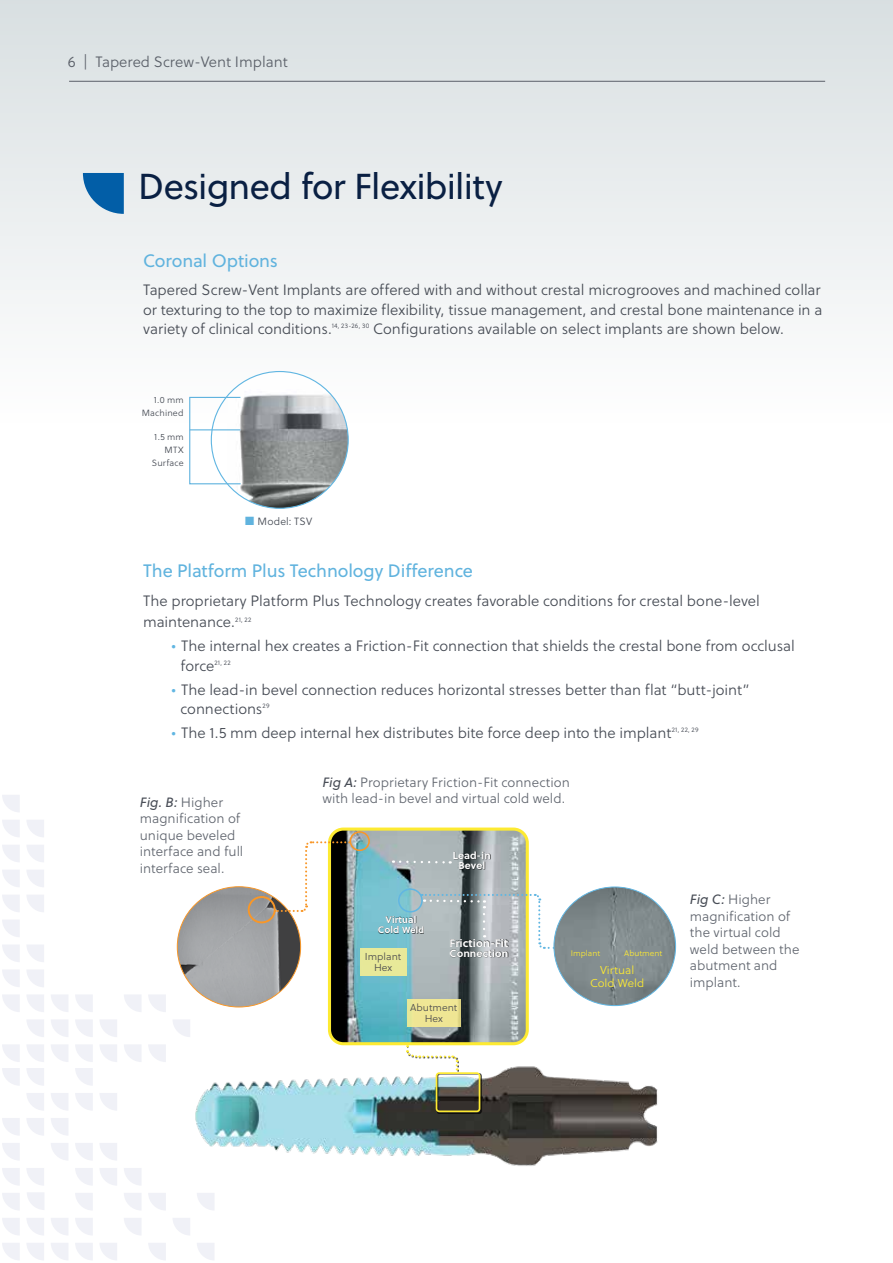
<style>
.page{position:relative;width:893px;height:1263px;background:#fff}
.page>*{position:absolute;margin:0;border:0;box-sizing:border-box;transform-origin:0 0}
.t1{font:36px "Soleil";letter-spacing:-.02em;color:#0a2043}
.t2{font:18px "Soleil";letter-spacing:-.005em;color:#60b3de}
.t3{font:15px/19.5px "Soleil Lt";color:#474c55}
.t4{font:15px "Soleil Lt";color:#5b6069}
.t5{font:13.5px/16.5px "Soleil Lt";letter-spacing:.005em;color:#626770}
.t6{font:italic 13.5px "Soleil";color:#474c55}
.t7{font:11.4px/13px "Soleil Lt";color:#fdea32;text-align:center}
.t8{font:700 11.1px "Soleil";color:#fff}
.t9{font:10.5px "Soleil Lt";letter-spacing:.02em;color:#474c55}
.t10{font:700 10.35px "Soleil";color:#fff}
.t11{font:10.05px/10.8px "Soleil Lt";color:#4d4d4f;text-align:center}
.t12{font:700 10.05px/10.1px "Soleil";color:#fff;text-align:center}
.t13{font:700 9.45px/10.1px "Soleil";color:#fff;text-align:center}
.t14{font:9px/13px "Soleil Lt";letter-spacing:.02em;color:#474c55;text-align:right}
.t15{font:8.1px "Soleil Lt";color:#fdea32}
.t16{font:6.6px "Soleil Lt";letter-spacing:.035em;color:#474c55}
.s1{color:#60b3de}
.s2{color:#61b6e2}
.s3{font-family:"Soleil Lt";font-style:normal;color:#626770}
.s4{font-family:"Soleil";font-style:italic;color:#474c55}
.s5{font-size:8.85px}
</style>
<div class="page">
<div style="left:0;top:0;width:893px;height:855px;background:linear-gradient(to bottom,#e2e7e8,#fff)"></div>
<hr style="left:69px;top:81px;width:756px;height:1px;background:#5b6069">
<svg style="left:2px;top:1045px;width:18px;height:17px"></svg>
<svg style="left:51px;top:1045px;width:17px;height:17px"></svg>
<svg style="left:27px;top:1045px;width:17px;height:17px"></svg>
<svg style="left:100px;top:1045px;width:17px;height:17px"></svg>
<svg style="left:75px;top:1045px;width:18px;height:17px"></svg>
<svg style="left:148px;top:1045px;width:18px;height:17px"></svg>
<svg style="left:124px;top:1045px;width:17px;height:17px"></svg>
<svg style="left:51px;top:1020px;width:17px;height:17px"></svg>
<svg style="left:27px;top:1020px;width:17px;height:17px"></svg>
<svg style="left:100px;top:1020px;width:17px;height:17px"></svg>
<svg style="left:75px;top:1020px;width:18px;height:17px"></svg>
<svg style="left:2px;top:995px;width:18px;height:17px"></svg>
<svg style="left:51px;top:995px;width:17px;height:17px"></svg>
<svg style="left:27px;top:995px;width:17px;height:17px"></svg>
<svg style="left:75px;top:995px;width:18px;height:17px"></svg>
<svg style="left:148px;top:995px;width:18px;height:17px"></svg>
<svg style="left:124px;top:995px;width:17px;height:17px"></svg>
<svg style="left:2px;top:970px;width:18px;height:17px"></svg>
<svg style="left:27px;top:970px;width:17px;height:17px"></svg>
<svg style="left:2px;top:945px;width:18px;height:17px"></svg>
<svg style="left:27px;top:945px;width:17px;height:17px"></svg>
<svg style="left:2px;top:920px;width:18px;height:17px"></svg>
<svg style="left:2px;top:895px;width:18px;height:17px"></svg>
<svg style="left:27px;top:895px;width:17px;height:17px"></svg>
<svg style="left:2px;top:870px;width:18px;height:17px"></svg>
<svg style="left:27px;top:870px;width:17px;height:17px"></svg>
<svg style="left:2px;top:845px;width:18px;height:17px"></svg>
<svg style="left:26px;top:845px;width:18px;height:17px"></svg>
<svg style="left:2px;top:820px;width:18px;height:17px"></svg>
<svg style="left:26px;top:820px;width:18px;height:17px"></svg>
<svg style="left:2px;top:795px;width:18px;height:17px"></svg>
<svg style="left:173px;top:1020px;width:17px;height:16px"></svg>
<svg style="left:2px;top:1243px;width:18px;height:17px"></svg>
<svg style="left:51px;top:1243px;width:17px;height:17px"></svg>
<svg style="left:27px;top:1243px;width:17px;height:17px"></svg>
<svg style="left:100px;top:1243px;width:17px;height:17px"></svg>
<svg style="left:75px;top:1243px;width:18px;height:17px"></svg>
<svg style="left:148px;top:1243px;width:18px;height:17px"></svg>
<svg style="left:2px;top:1218px;width:18px;height:17px"></svg>
<svg style="left:51px;top:1218px;width:17px;height:17px"></svg>
<svg style="left:27px;top:1218px;width:17px;height:17px"></svg>
<svg style="left:124px;top:1218px;width:17px;height:17px"></svg>
<svg style="left:2px;top:1193px;width:18px;height:17px"></svg>
<svg style="left:148px;top:1193px;width:18px;height:17px"></svg>
<svg style="left:124px;top:1193px;width:17px;height:17px"></svg>
<svg style="left:2px;top:1168px;width:18px;height:17px"></svg>
<svg style="left:27px;top:1168px;width:17px;height:17px"></svg>
<svg style="left:100px;top:1168px;width:17px;height:17px"></svg>
<svg style="left:75px;top:1168px;width:18px;height:17px"></svg>
<svg style="left:124px;top:1168px;width:17px;height:17px"></svg>
<svg style="left:2px;top:1143px;width:18px;height:17px"></svg>
<svg style="left:51px;top:1143px;width:17px;height:17px"></svg>
<svg style="left:100px;top:1143px;width:17px;height:17px"></svg>
<svg style="left:75px;top:1143px;width:18px;height:17px"></svg>
<svg style="left:2px;top:1118px;width:18px;height:17px"></svg>
<svg style="left:51px;top:1118px;width:17px;height:17px"></svg>
<svg style="left:27px;top:1118px;width:17px;height:17px"></svg>
<svg style="left:51px;top:1093px;width:17px;height:17px"></svg>
<svg style="left:27px;top:1093px;width:17px;height:18px"></svg>
<svg style="left:100px;top:1093px;width:17px;height:18px"></svg>
<svg style="left:75px;top:1093px;width:18px;height:17px"></svg>
<svg style="left:2px;top:1068px;width:18px;height:18px"></svg>
<svg style="left:27px;top:1068px;width:17px;height:18px"></svg>
<svg style="left:75px;top:1068px;width:18px;height:18px"></svg>
<svg style="left:197px;top:1243px;width:17px;height:17px"></svg>
<svg style="left:173px;top:1218px;width:17px;height:17px"></svg>
<svg style="left:197px;top:1195px;width:17px;height:15px"></svg>
<svg style="left:75px;top:1218px;width:18px;height:17px"></svg>
<svg style="left:75px;top:1193px;width:18px;height:17px"></svg>
<svg style="left:27px;top:1192px;width:17px;height:18px"></svg>
<img style="left:184px;top:1027px;width:474px;height:168px">
<div style="left:437px;top:1073px;width:44px;height:40px;background:#000;opacity:.75"></div>
<div style="left:436px;top:1072px;width:44px;height:40px;border:2px solid #fdea32;border-radius:3px"></div>
<img style="left:177px;top:887px;width:124px;height:120px">
<div style="left:248px;top:896px;width:28px;height:27px;border:2px solid #f89728;border-radius:50%"></div>
<img style="left:329px;top:829px;width:198px;height:215px">
<div style="left:328px;top:827px;width:201px;height:218px;border:3px solid #fdea32;border-radius:14px"></div>
<svg style="left:393px;top:859px;width:58px;height:6px"></svg>
<div style="left:350px;top:831px;width:20px;height:20px;border:2px solid #f89728;border-radius:50%"></div>
<div style="left:398px;top:888px;width:25px;height:24px;border:2px solid #61b6e2;border-radius:50%"></div>
<svg style="left:275px;top:841px;width:75px;height:72px"></svg>
<svg style="left:422px;top:893px;width:131px;height:56px"></svg>
<div style="left:407px;top:1046px;width:52px;height:25px;background:#fff"></div>
<svg style="left:406px;top:1045px;width:53px;height:25px"></svg>
<img style="left:555px;top:888px;width:121px;height:117px">
<div style="left:360px;top:948px;width:47px;height:27px;background:#e8e999"></div>
<div style="left:454px;top:852px;width:36px;height:18px;background:#000;opacity:.75"></div>
<div style="left:450px;top:939px;width:59px;height:18px;background:#000;opacity:.75"></div>
<div style="left:378px;top:916px;width:46px;height:17px;background:#000;opacity:.75"></div>
<div style="left:407px;top:999px;width:54px;height:27px;background:#efe694"></div>
<img style="left:228px;top:372px;width:120px;height:136px">
<div style="left:189px;top:397px;width:52px;height:87px;border:1px solid #60b3de"></div>
<hr style="left:190px;top:429px;width:50px;height:1px;background:#60b3de">
<svg style="left:83px;top:173px;width:41px;height:41px;background:#357db6"></svg>
<p class="t4" style="left:68px;top:53px;width:222px">6 | Tapered Screw-Vent Implant</p>
<h1 class="t1" style="left:138px;top:164px;width:366px">Designed for Flexibility</h1>
<p class="t2" style="left:143px;top:250px;width:136px">Coronal Options</p>
<p class="t3" style="left:143px;top:281px;width:681px;text-align:justify">Tapered Screw-Vent Implants are offered with and without crestal microgrooves and machined collar or texturing to the top to maximize flexibility, tissue management, and crestal bone maintenance in a variety of clinical conditions.</p>
<p class="t16" style="left:332px;top:322px;width:39px">14, 23-26, 30</p>
<p class="t3" style="left:373px;top:320px;width:412px">Configurations available on select implants are shown below.</p>
<p class="t14" style="left:142px;top:393px;width:43px">1.0 mm<br>Machined</p>
<p class="t14" style="left:152px;top:430px;width:33px">1.5 mm<br>MTX<br>Surface</p>
<p class="t9" style="left:245px;top:515px;width:69px"><span class="s1">■</span> Model: TSV</p>
<p class="t2" style="left:143px;top:559px;width:331px">The Platform Plus Technology Difference</p>
<p class="t3" style="left:143px;top:591px;width:618px;line-height:21px">The proprietary Platform Plus Technology creates favorable conditions for crestal bone-level maintenance.</p>
<p class="t16" style="left:235px;top:615px;width:18px">21, 22</p>
<p class="t3" style="left:181px;top:637px;width:616px;text-indent:-9px"><span class="s2">•</span> The internal hex creates a Friction-Fit connection that shields the crestal bone from occlusal force</p>
<p class="t16" style="left:214px;top:659px;width:18px">21, 22</p>
<p class="t3" style="left:181px;top:680px;width:571px;text-indent:-9px"><span class="s2">•</span> The lead-in bevel connection reduces horizontal stresses better than flat “butt-joint” connections</p>
<p class="t16" style="left:263px;top:702px;width:9px">29</p>
<p class="t3" style="left:172px;top:723px;width:501px"><span class="s2">•</span> The 1.5 mm deep internal hex distributes bite force deep into the implant</p>
<p class="t16" style="left:672px;top:726px;width:28px">21, 22, 29</p>
<p class="t6" style="left:140px;top:793px;width:85px">Fig. B: <span class="s3">Higher</span></p>
<p class="t5" style="left:140px;top:811px;width:105px">magnification of unique beveled interface and full interface seal.</p>
<p class="t5" style="left:322px;top:774px;width:249px"><span class="s4">Fig A:</span> Proprietary Friction-Fit connection with lead-in bevel and virtual cold weld.</p>
<p class="t13" style="left:378px;top:914px;width:48px">Virtual<br>Cold <span class="s5">Weld</span></p>
<p class="t11" style="left:365px;top:951px;width:38px">Implant<br>Hex</p>
<p class="t12" style="left:453px;top:850px;width:39px">Lead-in<br>Bevel</p>
<p class="t8" style="left:450px;top:934px;width:60px">Friction-Fit</p>
<p class="t10" style="left:450px;top:945px;width:60px">Connection</p>
<p class="t11" style="left:410px;top:1003px;width:49px;line-height:10.4px">Abutment<br>Hex</p>
<p class="t15" style="left:571px;top:948px;width:31px">Implant</p>
<p class="t7" style="left:590px;top:964px;width:56px">Virtual<br>Cold Weld</p>
<p class="t15" style="left:624px;top:948px;width:40px">Abutment</p>
<p class="t5" style="left:690px;top:891px;width:111px"><span class="s4">Fig C:</span> Higher magnification of the virtual cold weld between the abutment and implant.</p>
</div>
